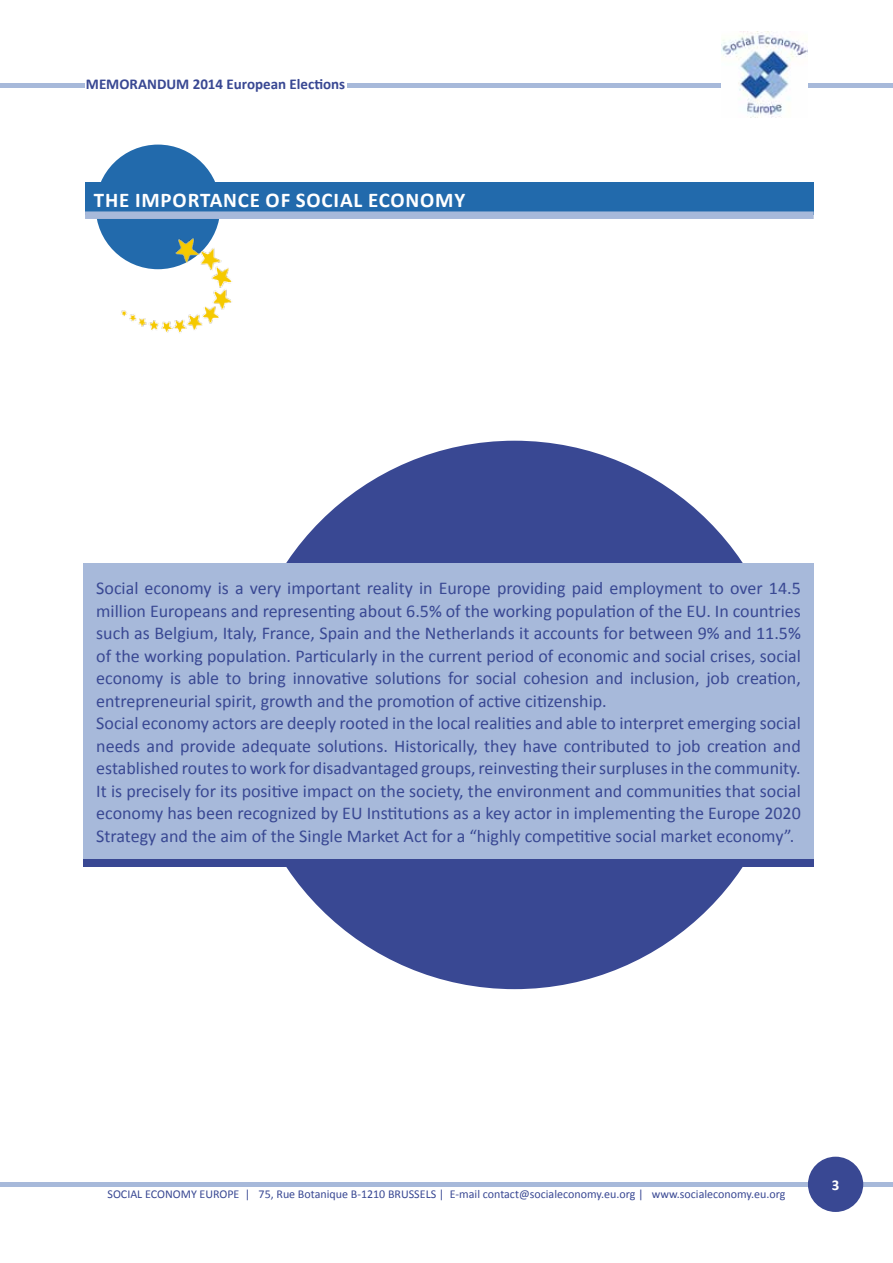
<style>
.page{position:relative;width:893px;height:1263px;background:#fff}
.page>*{position:absolute;margin:0;border:0;box-sizing:border-box;transform-origin:0 0}
.t1{font:700 21px "Calibri";letter-spacing:.04em;color:#fff}
.t2{font:18px/22.5px "Calibri";color:#394893}
.t3{font:700 15px "Calibri";color:#394893}
.t4{font:700 15px "Calibri";color:#fff}
.t5{font:12px "Calibri";color:#394893}
</style>
<div class="page">
<hr style="left:0;top:1182px;width:893px;height:4px;background:#a7b9da">
<div style="left:808px;top:1157px;width:55px;height:55px;background:#394893;border-radius:50%"></div>
<hr style="left:0;top:83px;width:893px;height:4px;background:#a7b9da">
<img style="left:721px;top:31px;width:87px;height:87px">
<div style="left:85px;top:63px;width:261px;height:40px;background:#fff"></div>
<div style="left:240px;top:441px;width:549px;height:548px;background:#394893;border-radius:50%"></div>
<div style="left:96px;top:145px;width:124px;height:124px;background:#226aac;border-radius:50%"></div>
<div style="left:85px;top:182px;width:729px;height:33px;background:#226aac"></div>
<div style="left:85px;top:211px;width:729px;height:8px;background:#a7b9da"></div>
<div style="left:83px;top:563px;width:731px;height:296px;background:#a7b9da"></div>
<div style="left:83px;top:859px;width:731px;height:8px;background:#394893"></div>
<img style="left:100px;top:231px;width:132px;height:102px">
<p class="t3" style="left:86px;top:74px;width:261px">MEMORANDUM 2014 EUROPEAN ELECTIONS</p>
<p class="t1" style="left:94px;top:186px;width:373px">THE IMPORTANCE OF SOCIAL ECONOMY</p>
<p class="t2" style="left:96px;top:577px;width:706px">Social economy is a very important reality in Europe providing paid employment to over 14.5 million Europeans and representing about 6.5% of the working population of the EU. In countries such as Belgium, Italy, France, Spain and the Netherlands it accounts for between 9% and 11.5% of the working population. Particularly in the current period of economic and social crises, social economy is able to bring innovative solutions for social cohesion and inclusion, job creation, entrepreneurial spirit, growth and the promotion of active citizenship.<br>Social economy actors are deeply rooted in the local realities and able to interpret emerging social needs and provide adequate solutions. Historically, they have contributed to job creation and established routes to work for disadvantaged groups, reinvesting their surpluses in the community.<br>It is precisely for its positive impact on the society, the environment and communities that social economy has been recognized by EU Institutions as a key actor in implementing the Europe 2020<br>Strategy and the aim of the Single Market Act for a “highly competitive social market economy”.</p>
<p class="t5" style="left:107px;top:1187px;width:679px">SOCIAL ECONOMY EUROPE | 75, Rue Botanique B-1210 BRUSSELS | E-mail contact@socialeconomy.eu.org | www.socialeconomy.eu.org</p>
<p class="t4" style="left:832px;top:1175px;width:9px">3</p>
</div>
